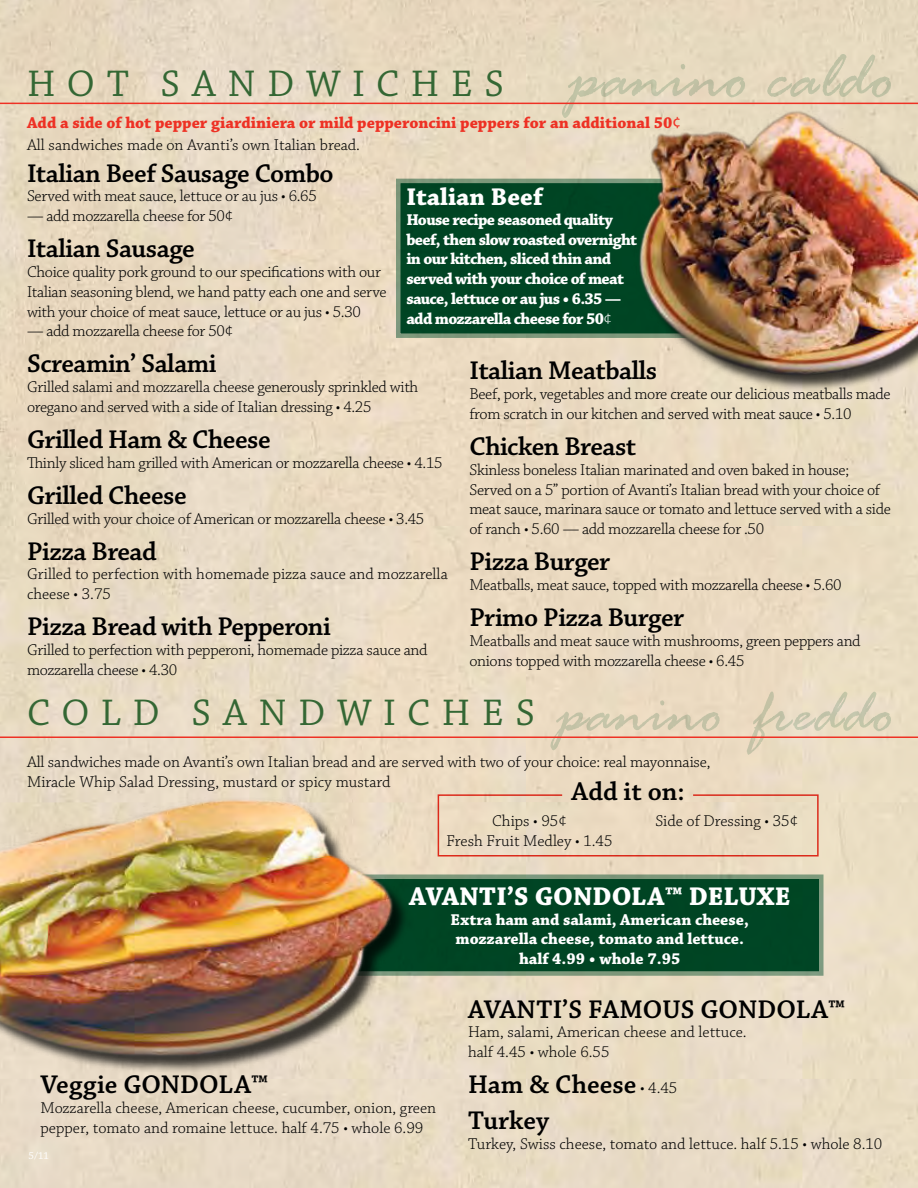
<style>
.page{position:relative;width:918px;height:1188px;background:#fff}
.page>*{position:absolute;margin:0;border:0;box-sizing:border-box;transform-origin:0 0}
.t1{font:39px "Chaparral Pro";letter-spacing:.3em;color:#346734}
.t2{font:600 27px "Chaparral Pro";letter-spacing:-.02em;color:#000}
.t3{font:600 27px/36px "Chaparral Pro";color:#000}
.t4{font:700 27px "Chaparral Pro";color:#fff}
.t5{font:700 25.5px "Chaparral Pro";color:#fff}
.t6{font:300 16.5px/19.8px "Chaparral Pro";letter-spacing:-.02em;color:#000}
.t7{font:300 16.5px/19.8px "Chaparral Pro";color:#000}
.t8{font:700 16.5px/19.8px "Chaparral Pro";letter-spacing:-.04em;color:#fff}
.t9{font:700 16.5px/19.8px "Chaparral Pro";letter-spacing:-.005em;color:#fff;text-align:center}
.t10{font:700 16.5px "Chaparral Pro";color:#ee3124}
.t11{font:10.5px "Chaparral Pro";color:#fff}
.s1{font-family:"Myriad Pro";font-weight:400}
.s2{font-weight:300}
.s3{font-weight:300;font-size:16.5px}
</style>
<div class="page">
<div style="left:232px;top:874px;width:592px;height:102px;background:#004423;border:4px solid #88b1a2"></div>
<div style="left:396px;top:179px;width:360px;height:159px;background:#004423;border:4px solid #88b1a2"></div>
<img style="left:0;top:755px;width:411px;height:336px">
<svg style="left:562px;top:54px;width:329px;height:64px;background:#dfd5ba"></svg>
<svg style="left:550px;top:691px;width:341px;height:64px;background:#e5d8be"></svg>
<hr style="left:0;top:103px;width:918px;height:1px;background:#ee3124">
<hr style="left:0;top:736px;width:918px;height:2px;background:#ee3124">
<div style="left:642px;top:113px;width:276px;height:280px;background:#000;opacity:.75"></div>
<img style="left:623px;top:102px;width:295px;height:283px">
<svg style="left:437px;top:794px;width:382px;height:63px;background:#ead2ba"></svg>
<h1 class="t1" style="left:27px;top:62px;width:479px">HOT SANDWICHES</h1>
<p class="t10" style="left:27px;top:113px;width:655px">Add a side of hot pepper giardiniera or mild pepperoncini peppers for an additional 50<span class="s1">¢</span></p>
<p class="t7" style="left:27px;top:136px;width:335px">All sandwiches made on Avanti’s own Italian bread.</p>
<h2 class="t2" style="left:27px;top:158px;width:308px">Italian Beef Sausage Combo</h2>
<p class="t6" style="left:27px;top:187px;width:291px">Served with meat sauce, lettuce or au jus • 6.65</p>
<p class="t6" style="left:27px;top:207px;width:208px">— add mozzarella cheese for 50¢</p>
<h2 class="t2" style="left:27px;top:233px;width:169px">Italian Sausage</h2>
<p class="t6" style="left:27px;top:263px;width:361px">Choice quality pork ground to our specifications with our<br>Italian seasoning blend, we hand patty each one and serve with your choice of meat sauce, lettuce or au jus • 5.30</p>
<p class="t6" style="left:27px;top:322px;width:208px">— add mozzarella cheese for 50¢</p>
<h2 class="t2" style="left:27px;top:349px;width:191px">Screamin’ Salami</h2>
<p class="t6" style="left:27px;top:378px;width:393px">Grilled salami and mozzarella cheese generously sprinkled with oregano and served with a side of Italian dressing • 4.25</p>
<h2 class="t2" style="left:27px;top:424px;width:245px">Grilled Ham &amp; Cheese</h2>
<p class="t6" style="left:27px;top:453px;width:417px">Thinly sliced ham grilled with American or mozzarella cheese • 4.15</p>
<h2 class="t2" style="left:27px;top:480px;width:161px">Grilled Cheese</h2>
<p class="t6" style="left:27px;top:509px;width:399px">Grilled with your choice of American or mozzarella cheese • 3.45</p>
<h2 class="t2" style="left:27px;top:536px;width:131px">Pizza Bread</h2>
<p class="t7" style="left:27px;top:565px;width:422px">Grilled to perfection with homemade pizza sauce and mozzarella cheese • 3.75</p>
<h2 class="t2" style="left:27px;top:611px;width:305px">Pizza Bread with Pepperoni</h2>
<p class="t6" style="left:27px;top:641px;width:402px">Grilled to perfection with pepperoni, homemade pizza sauce and mozzarella cheese • 4.30</p>
<h3 class="t5" style="left:406px;top:182px;width:138px">Italian Beef</h3>
<p class="t8" style="left:406px;top:210px;width:232px">House recipe seasoned quality beef, then slow roasted overnight in our kitchen, sliced thin and served with your choice of meat sauce, lettuce or au jus • 6.35 — add mozzarella cheese for 50<span class="s2">¢</span></p>
<h2 class="t2" style="left:469px;top:355px;width:189px">Italian Meatballs</h2>
<p class="t6" style="left:469px;top:385px;width:423px">Beef, pork, vegetables and more create our delicious meatballs made from scratch in our kitchen and served with meat sauce • 5.10</p>
<h2 class="t2" style="left:469px;top:431px;width:168px">Chicken Breast</h2>
<p class="t6" style="left:469px;top:460px;width:423px">Skinless boneless Italian marinated and oven baked in house; Served on a 5” portion of Avanti’s Italian bread with your choice of meat sauce, marinara sauce or tomato and lettuce served with a side of ranch • 5.60 — add mozzarella cheese for .50</p>
<h2 class="t2" style="left:469px;top:546px;width:143px">Pizza Burger</h2>
<p class="t6" style="left:469px;top:576px;width:374px">Meatballs, meat sauce, topped with mozzarella cheese • 5.60</p>
<h2 class="t2" style="left:469px;top:602px;width:216px">Primo Pizza Burger</h2>
<p class="t6" style="left:469px;top:631px;width:393px">Meatballs and meat sauce with mushrooms, green peppers and onions topped with mozzarella cheese • 6.45</p>
<h1 class="t1" style="left:27px;top:691px;width:510px">COLD SANDWICHES</h1>
<p class="t6" style="left:27px;top:752px;width:685px">All sandwiches made on Avanti’s own Italian bread and are served with two of your choice: real mayonnaise,<br>Miracle Whip Salad Dressing, mustard or spicy mustard</p>
<h2 class="t2" style="left:571px;top:776px;width:115px">Add it on:</h2>
<p class="t7" style="left:446px;top:812px;width:168px;text-align:center">Chips • 95¢<br>Fresh Fruit Medley • 1.45</p>
<p class="t7" style="left:655px;top:812px;width:144px">Side of Dressing • 35¢</p>
<h2 class="t4" style="left:409px;top:880px;width:383px">AVANTI’S GONDOLA™ DELUXE</h2>
<p class="t9" style="left:451px;top:910px;width:300px">Extra ham and salami, American cheese, mozzarella cheese, tomato and lettuce. half 4.99 • whole 7.95</p>
<h2 class="t3" style="left:40px;top:1067px;width:229px">Veggie GONDOLA™</h2>
<p class="t7" style="left:40px;top:1098px;width:397px">Mozzarella cheese, American cheese, cucumber, onion, green pepper, tomato and romaine lettuce. half 4.75 • whole 6.99</p>
<p class="t11" style="left:28px;top:1150px;width:22px">5/11</p>
<h2 class="t3" style="left:468px;top:992px;width:379px">AVANTI’S FAMOUS GONDOLA™</h2>
<p class="t7" style="left:468px;top:1023px;width:280px">Ham, salami, American cheese and lettuce. half 4.45 • whole 6.55</p>
<h2 class="t3" style="left:468px;top:1068px;width:211px">Ham &amp; Cheese <span class="s3">• 4.45<br></span>Turkey</h2>
<p class="t7" style="left:468px;top:1135px;width:416px">Turkey, Swiss cheese, tomato and lettuce. half 5.15 • whole 8.10</p>
</div>
